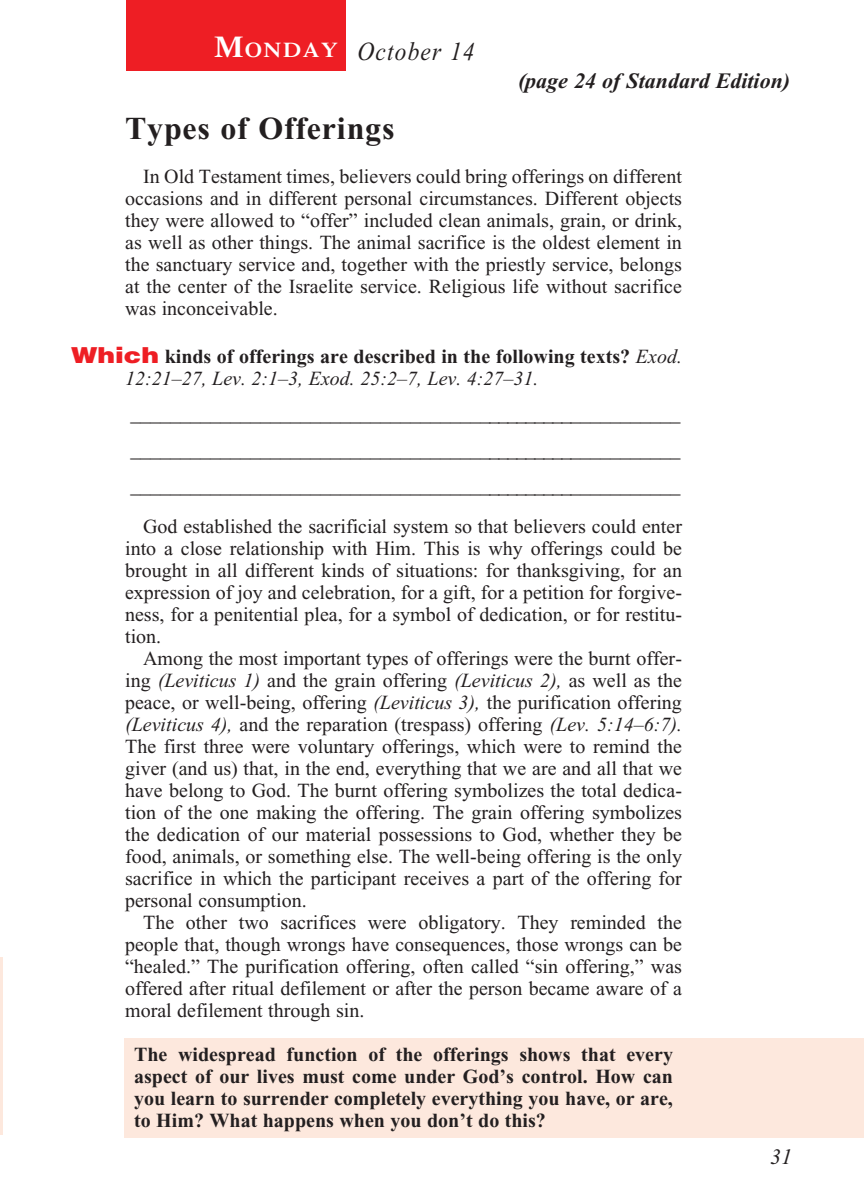
<style>
.page{position:relative;width:864px;height:1188px;background:#fff}
.page>*{position:absolute;margin:0;border:0;box-sizing:border-box;transform-origin:0 0}
._01-Daily_head{font:700 32px "Times New Roman";letter-spacing:.025em;color:#231f20}
._00-Month-Day{font:italic 26px "Times New Roman";letter-spacing:.05em;color:#231f20;scale:.9 1}
.t1{font:italic 700 22px "Times New Roman";color:#231f20}
.t2{font:italic 22px "Times New Roman";color:#231f20}
.t3{font:600 21px "Times";letter-spacing:.07em;color:#fff;scale:1.1 1}
._4-Body_Copy{font:20px/22px "Times New Roman";color:#231f20;text-align:justify}
.x-screened_box-text{font:700 20px/22px "Times New Roman";color:#231f20;text-align:justify}
._6-question{font:700 20px/22px "Times New Roman";color:#231f20}
.s1{font-size:30px}
.s2{font-family:"Helvetica";font-weight:900;font-size:22px;color:#ee1e24}
.s3{font-weight:400;font-style:italic}
.s4{font-style:italic}
</style>
<div class="page">
<hr style="left:0;top:957px;width:2px;height:177px;background:#fde8dd">
<div style="left:125px;top:1038px;width:739px;height:100px;background:#fde8dd"></div>
<div style="left:126px;top:0;width:220px;height:71px;background:#ee1e24"></div>
<p class="t3" style="left:214px;top:38px;width:114px"><span class="s1">M</span>ONDAY</p>
<p class="_00-Month-Day" style="left:358px;top:37px;width:132px">October 14</p>
<p class="t1" style="left:518px;top:69px;width:274px">(page 24 of Standard Edition)</p>
<p class="_01-Daily_head" style="left:125px;top:110px;width:271px">Types of Offerings</p>
<p class="_4-Body_Copy" style="left:125px;top:165px;width:558px;text-indent:18px">In Old Testament times, believers could bring offerings on different occasions and in different personal circumstances. Different objects they were allowed to “offer” included clean animals, grain, or drink, as well as other things. The animal sacrifice is the oldest element in the sanctuary service and, together with the priestly service, belongs at the center of the Israelite service. Religious life without sacrifice was inconceivable.</p>
<p class="_6-question" style="left:125px;top:345px;width:558px;text-indent:-54px"><span class="s2">Which</span> kinds of offerings are described in the following texts? <span class="s3">Exod.<br>12:21–27, Lev. 2:1–3, Exod. 25:2–7, Lev. 4:27–31.</span></p>
<p class="_4-Body_Copy" style="left:131px;top:403px;width:552px">________________________________________________________</p>
<p class="_4-Body_Copy" style="left:131px;top:439px;width:552px">________________________________________________________</p>
<p class="_4-Body_Copy" style="left:131px;top:475px;width:552px">________________________________________________________</p>
<p class="_4-Body_Copy" style="left:125px;top:515px;width:558px;text-indent:18px">God established the sacrificial system so that believers could enter into a close relationship with Him. This is why offerings could be brought in all different kinds of situations: for thanksgiving, for an expression of joy and celebration, for a gift, for a petition for forgive&shy;ness, for a penitential plea, for a symbol of dedication, or for restitu&shy;tion.</p>
<p class="_4-Body_Copy" style="left:125px;top:647px;width:558px;text-indent:18px">Among the most important types of offerings were the burnt offer&shy;ing <span class="s4">(Leviticus 1)</span> and the grain offering <span class="s4">(Leviticus 2),</span> as well as the peace, or well-being, offering <span class="s4">(Leviticus 3),</span> the purification offering <span class="s4">(Leviticus 4),</span> and the reparation (trespass) offering <span class="s4">(Lev. 5:14–6:7).<br></span>The first three were voluntary offerings, which were to remind the giver (and us) that, in the end, everything that we are and all that we have belong to God. The burnt offering symbolizes the total dedica&shy;tion of the one making the offering. The grain offering symbolizes the dedication of our material possessions to God, whether they be food, animals, or something else. The well-being offering is the only sacrifice in which the participant receives a part of the offering for personal consumption.</p>
<p class="_4-Body_Copy" style="left:125px;top:911px;width:558px;text-indent:18px">The other two sacrifices were obligatory. They reminded the people that, though wrongs have consequences, those wrongs can be “healed.” The purification offering, often called “sin offering,” was offered after ritual defilement or after the person became aware of a moral defilement through sin.</p>
<p class="x-screened_box-text" style="left:134px;top:1043px;width:540px">The widespread function of the offerings shows that every aspect of our lives must come under God’s control. How can you learn to surrender completely everything you have, or are, to Him? What happens when you don’t do this?</p>
<p class="t2" style="left:770px;top:1145px;width:23px">31</p>
</div>
